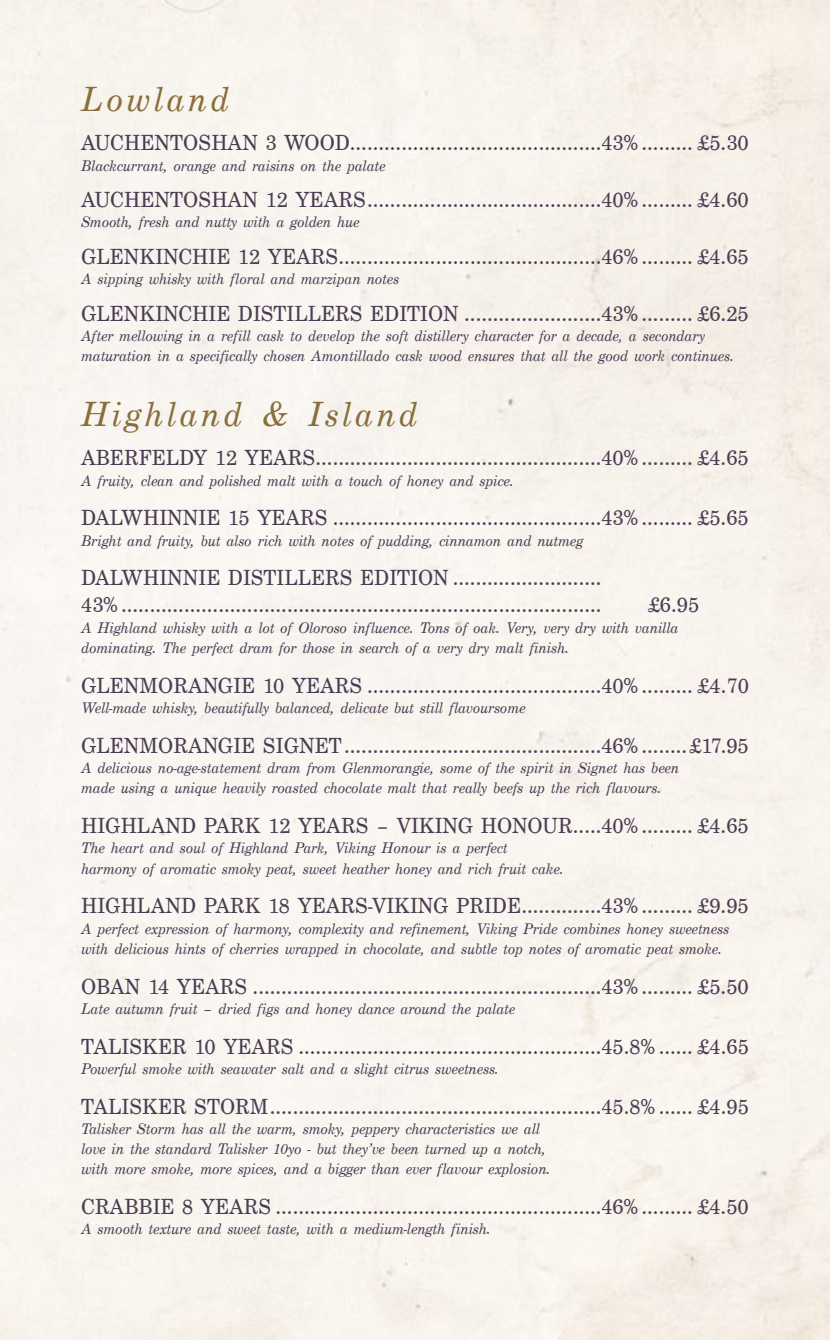
<style>
.page{position:relative;width:830px;height:1340px;background:#fff}
.page>*{position:absolute;margin:0;border:0;box-sizing:border-box;transform-origin:0 0}
.t1{font:italic 36px "Century Sch T";letter-spacing:.1em;color:#886f3b}
.t2{font:22.5px/27px "Century Sch T";color:#4b3c53}
.t3{font:italic 15.75px/20.2px "Century Sch T";color:#4b3c53}
</style>
<div class="page">
<h1 class="t1" style="left:81px;top:78px;width:149px">Lowland</h1>
<h2 class="t2" style="left:81px;top:130px;width:558px">AUCHENTOSHAN 3 WOOD............................................43%</h2>
<h2 class="t2" style="left:697px;top:130px;width:52px">£5.30</h2>
<p class="t3" style="left:81px;top:155px;width:306px">Blackcurrant, orange and raisins on the palate</p>
<h2 class="t2" style="left:81px;top:186px;width:558px">AUCHENTOSHAN 12 YEARS.........................................40%</h2>
<h2 class="t2" style="left:697px;top:186px;width:52px">£4.60</h2>
<p class="t3" style="left:81px;top:212px;width:280px">Smooth, fresh and nutty with a golden hue</p>
<h2 class="t2" style="left:81px;top:243px;width:558px">GLENKINCHIE 12 YEARS..............................................46%</h2>
<h2 class="t2" style="left:697px;top:243px;width:52px">£4.65</h2>
<p class="t3" style="left:81px;top:269px;width:319px">A sipping whisky with floral and marzipan notes</p>
<h2 class="t2" style="left:81px;top:300px;width:558px">GLENKINCHIE DISTILLERS EDITION ........................43%</h2>
<h2 class="t2" style="left:697px;top:300px;width:52px">£6.25</h2>
<p class="t3" style="left:81px;top:326px;width:654px">After mellowing in a refill cask to develop the soft distillery character for a decade, a secondary maturation in a specifically chosen Amontillado cask wood ensures that all the good work continues.</p>
<h1 class="t1" style="left:81px;top:393px;width:337px">Highland &amp; Island</h1>
<h2 class="t2" style="left:81px;top:444px;width:558px">ABERFELDY 12 YEARS..................................................40%</h2>
<h2 class="t2" style="left:697px;top:444px;width:52px">£4.65</h2>
<p class="t3" style="left:81px;top:470px;width:434px">A fruity, clean and polished malt with a touch of honey and spice.</p>
<h2 class="t2" style="left:81px;top:504px;width:558px">DALWHINNIE 15 YEARS ...............................................43%</h2>
<h2 class="t2" style="left:697px;top:504px;width:52px">£5.65</h2>
<p class="t3" style="left:81px;top:530px;width:503px">Bright and fruity, but also rich with notes of pudding, cinnamon and nutmeg</p>
<h2 class="t2" style="left:81px;top:564px;width:522px">DALWHINNIE DISTILLERS EDITION ..........................<br>43%....................................................................................</h2>
<h2 class="t2" style="left:648px;top:591px;width:52px">£6.95</h2>
<p class="t3" style="left:81px;top:617px;width:598px">A Highland whisky with a lot of Oloroso influence. Tons of oak. Very, very dry with vanilla dominating. The perfect dram for those in search of a very dry malt finish.</p>
<h2 class="t2" style="left:81px;top:672px;width:558px">GLENMORANGIE 10 YEARS .........................................40%</h2>
<h2 class="t2" style="left:697px;top:672px;width:52px">£4.70</h2>
<p class="t3" style="left:81px;top:698px;width:445px">Well-made whisky, beautifully balanced, delicate but still flavoursome</p>
<h2 class="t2" style="left:81px;top:732px;width:558px">GLENMORANGIE SIGNET.............................................46%</h2>
<h2 class="t2" style="left:689px;top:732px;width:60px">£17.95</h2>
<p class="t3" style="left:81px;top:758px;width:599px">A delicious no-age-statement dram from Glenmorangie, some of the spirit in Signet has been made using a unique heavily roasted chocolate malt that really beefs up the rich flavours.</p>
<h2 class="t2" style="left:81px;top:812px;width:558px">HIGHLAND PARK 12 YEARS – VIKING HONOUR.....40%</h2>
<h2 class="t2" style="left:697px;top:812px;width:52px">£4.65</h2>
<p class="t3" style="left:81px;top:838px;width:484px">The heart and soul of Highland Park, Viking Honour is a perfect harmony of aromatic smoky peat, sweet heather honey and rich fruit cake.</p>
<h2 class="t2" style="left:81px;top:892px;width:558px">HIGHLAND PARK 18 YEARS-VIKING PRIDE..............43%</h2>
<h2 class="t2" style="left:697px;top:892px;width:52px">£9.95</h2>
<p class="t3" style="left:81px;top:918px;width:649px">A perfect expression of harmony, complexity and refinement, Viking Pride combines honey sweetness with delicious hints of cherries wrapped in chocolate, and subtle top notes of aromatic peat smoke.</p>
<h2 class="t2" style="left:81px;top:972px;width:558px">OBAN 14 YEARS .............................................................43%</h2>
<h2 class="t2" style="left:697px;top:972px;width:52px">£5.50</h2>
<p class="t3" style="left:81px;top:998px;width:435px">Late autumn fruit – dried figs and honey dance around the palate</p>
<h2 class="t2" style="left:81px;top:1032px;width:575px">TALISKER 10 YEARS .....................................................45.8%</h2>
<h2 class="t2" style="left:697px;top:1032px;width:52px">£4.65</h2>
<p class="t3" style="left:81px;top:1058px;width:419px">Powerful smoke with seawater salt and a slight citrus sweetness.</p>
<h2 class="t2" style="left:81px;top:1092px;width:575px">TALISKER STORM..........................................................45.8%</h2>
<h2 class="t2" style="left:697px;top:1092px;width:52px">£4.95</h2>
<p class="t3" style="left:81px;top:1118px;width:471px">Talisker Storm has all the warm, smoky, peppery characteristics we all love in the standard Talisker 10yo - but they’ve been turned up a notch, with more smoke, more spices, and a bigger than ever flavour explosion.</p>
<h2 class="t2" style="left:81px;top:1193px;width:558px">CRABBIE 8 YEARS .........................................................46%</h2>
<h2 class="t2" style="left:697px;top:1193px;width:52px">£4.50</h2>
<p class="t3" style="left:81px;top:1219px;width:411px">A smooth texture and sweet taste, with a medium-length finish.</p>
</div>
